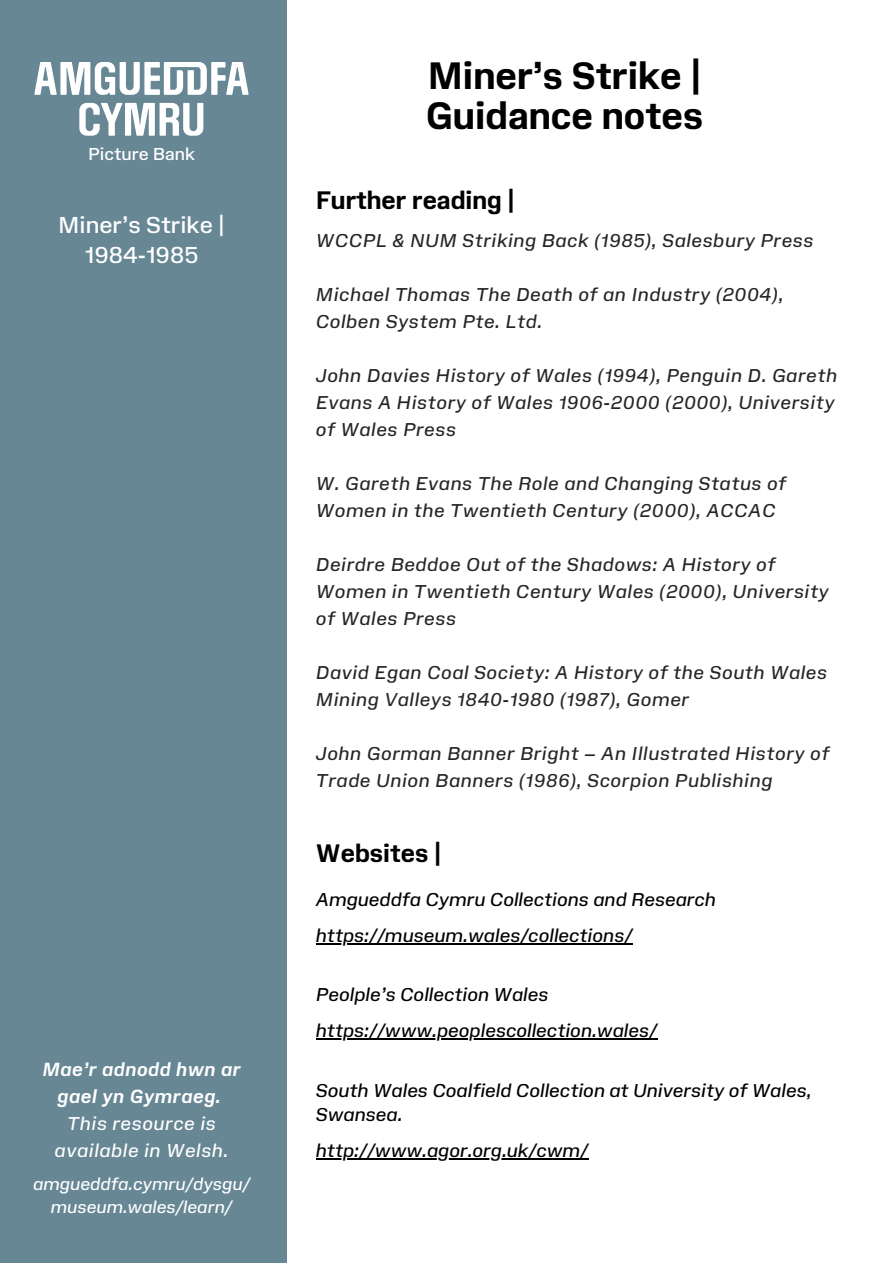
<style>
.page{position:relative;width:894px;height:1264px;background:#fff}
.page>*{position:absolute;margin:0;border:0;box-sizing:border-box;transform-origin:0 0}
.t1{font:700 36.15px/40.5px "Amgueddfa Body";color:#000}
.t2{font:700 24px "Amgueddfa Body";color:#000}
.t3{font:22.35px/30.3px "Amgueddfa Body";color:#fff;text-align:center}
.t4{font:italic 18px/27px "Amgueddfa Body";letter-spacing:.03em;color:#272627}
.t5{font:italic 18px/24.8px "Amgueddfa Body";color:#000}
.t6{font:italic 18px/27px "Amgueddfa Body";letter-spacing:.03em;color:#fff;text-align:center}
.t7{font:italic 700 18px/27px "Amgueddfa Body";letter-spacing:.03em;color:#fff;text-align:center}
.t8{font:italic 16.65px "Amgueddfa Body";color:#fff}
.t9{font:16.65px "Amgueddfa Body";color:#fff}
</style>
<div class="page">
<hr style="left:316px;top:943px;width:316px;height:1px;background:#000">
<hr style="left:316px;top:1038px;width:341px;height:1px;background:#000">
<hr style="left:316px;top:1158px;width:272px;height:1px;background:#000">
<div style="left:0;top:0;width:286px;height:1262px;background:#678795"></div>
<svg style="left:34px;top:62px;width:214px;height:33px"></svg>
<svg style="left:79px;top:103px;width:124px;height:33px"></svg>
<h2 class="t9" style="left:88px;top:144px;width:108px">Picture Bank</h2>
<p class="t3" style="left:58px;top:209px;width:168px">Miner’s Strike |<br>1984-1985</p>
<p class="t7" style="left:42px;top:1055px;width:200px">Mae’r adnodd hwn ar gael yn Gymraeg.</p>
<p class="t6" style="left:55px;top:1109px;width:175px">This resource is available in Welsh.</p>
<p class="t8" style="left:33px;top:1173px;width:218px">amgueddfa.cymru/dysgu/</p>
<p class="t8" style="left:51px;top:1196px;width:183px">museum.wales/learn/</p>
<p class="t1" style="left:426px;top:55px;width:279px">Miner’s Strike |<br>Guidance notes</p>
<p class="t2" style="left:316px;top:186px;width:200px">Further reading |</p>
<p class="t4" style="left:316px;top:227px;width:499px">WCCPL &amp; NUM Striking Back (1985), Salesbury Press</p>
<h3 class="t4" style="left:316px;top:281px;width:469px">Michael Thomas The Death of an Industry (2004),<br>Colben System Pte. Ltd.</h3>
<p class="t4" style="left:316px;top:362px;width:522px">John Davies History of Wales (1994), Penguin D. Gareth<br>Evans A History of Wales 1906-2000 (2000), University of Wales Press</p>
<p class="t4" style="left:316px;top:470px;width:472px">W. Gareth Evans The Role and Changing Status of<br>Women in the Twentieth Century (2000), ACCAC</p>
<p class="t4" style="left:316px;top:551px;width:514px">Deirdre Beddoe Out of the Shadows: A History of<br>Women in Twentieth Century Wales (2000), University of Wales Press</p>
<p class="t4" style="left:316px;top:659px;width:512px">David Egan Coal Society: A History of the South Wales<br>Mining Valleys 1840-1980 (1987), Gomer</p>
<h1 class="t4" style="left:316px;top:740px;width:515px">John Gorman Banner Bright – An Illustrated History of<br>Trade Union Banners (1986), Scorpion Publishing</h1>
<h2 class="t2" style="left:316px;top:838px;width:127px">Websites |</h2>
<p class="t5" style="left:316px;top:887px;width:401px">Amgueddfa Cymru Collections and Research</p>
<p class="t5" style="left:316px;top:922px;width:318px">https://museum.wales/collections/</p>
<p class="t5" style="left:316px;top:982px;width:234px">Peolple’s Collection Wales</p>
<p class="t5" style="left:316px;top:1018px;width:343px">https://www.peoplescollection.wales/</p>
<p class="t5" style="left:316px;top:1077px;width:497px">South Wales Coalfield Collection at University of Wales,<br>Swansea.</p>
<p class="t5" style="left:316px;top:1137px;width:274px">http://www.agor.org.uk/cwm/</p>
</div>
